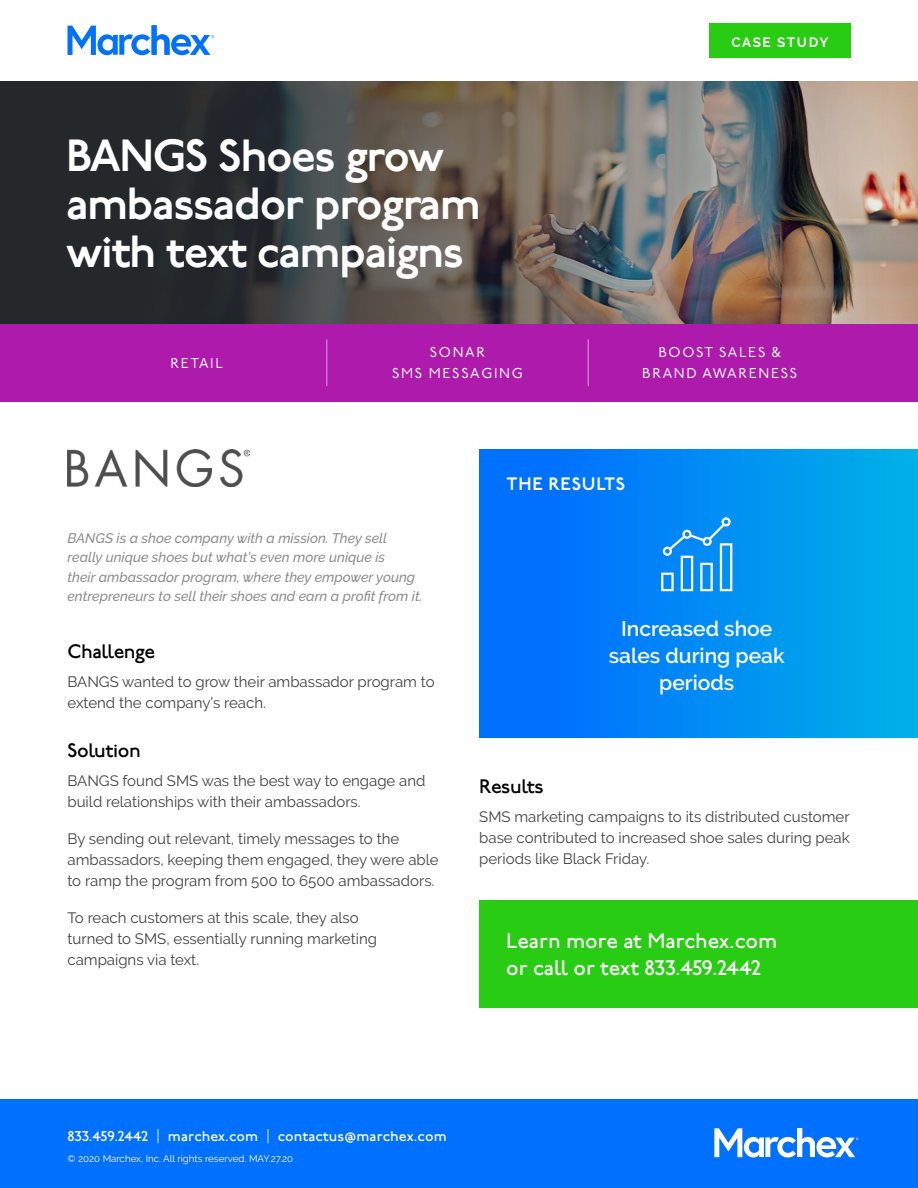
<style>
.page{position:relative;width:918px;height:1188px;background:#fff}
.page>*{position:absolute;margin:0;border:0;box-sizing:border-box;transform-origin:0 0}
.t1{font:600 45px/48px "P22 Underground";letter-spacing:-.03em;color:#fff}
.t2{font:500 21px/27px "P22 Underground";color:#fff}
.t3{font:600 21px/27px "Raleway";color:#fff;text-align:center}
.t4{font:500 19.5px "P22 Underground";letter-spacing:-.02em;color:#000}
.t5{font:600 18px "P22 Underground";letter-spacing:.04em;color:#fff}
.t6{font:15px/21px "Raleway";color:#414042}
.t7{font:14.25px/21px "P22 Underground";letter-spacing:.115em;color:#fff;text-align:center}
.t8{font:500 14.25px "P22 Underground";letter-spacing:.01em;color:#fff}
.t9{font:italic 500 13.8px/19.5px "Raleway";color:#8d8d8e}
.t10{font:700 13.5px "Raleway";letter-spacing:.115em;color:#fff}
.t11{font:9.75px "Raleway";color:#fff}
.s1{font-weight:300}
</style>
<div class="page">
<div style="left:0;top:324px;width:918px;height:78px;background:#ad1aac"></div>
<hr style="left:326px;top:339px;width:1px;height:47px;background:#fff">
<hr style="left:588px;top:339px;width:1px;height:47px;background:#fff">
<div style="left:479px;top:449px;width:439px;height:289px;background:linear-gradient(to right,#0067ff,#00b0e7)"></div>
<div style="left:479px;top:900px;width:439px;height:108px;background:#28cc12"></div>
<img style="left:67px;top:450px;width:182px;height:36px">
<div style="left:661px;top:573px;width:13px;height:18px;border:2px solid #fff"></div>
<div style="left:681px;top:556px;width:12px;height:35px;border:2px solid #fff"></div>
<div style="left:700px;top:563px;width:13px;height:28px;border:2px solid #fff"></div>
<div style="left:720px;top:543px;width:12px;height:48px;border:2px solid #fff"></div>
<svg style="left:667px;top:522px;width:60px;height:30px;background:#1694f5"></svg>
<div style="left:663px;top:547px;width:9px;height:9px;border:2px solid #fff;border-radius:50%"></div>
<div style="left:682px;top:530px;width:10px;height:9px;border:2px solid #fff;border-radius:50%"></div>
<div style="left:703px;top:537px;width:9px;height:9px;border:2px solid #fff;border-radius:50%"></div>
<div style="left:722px;top:517px;width:9px;height:9px;border:2px solid #fff;border-radius:50%"></div>
<img style="left:0;top:81px;width:918px;height:243px">
<svg style="left:68px;top:25px;width:146px;height:30px"></svg>
<div style="left:709px;top:23px;width:141px;height:35px;background:#28cc12"></div>
<div style="left:0;top:1099px;width:918px;height:89px;background:#0070ff"></div>
<svg style="left:714px;top:1128px;width:145px;height:30px"></svg>
<h1 class="t1" style="left:66px;top:134px;width:416px">BANGS Shoes grow ambassador program with text campaigns</h1>
<p class="t7" style="left:170px;top:353px;width:54px">RETAIL</p>
<p class="t7" style="left:392px;top:342px;width:132px">SONAR<br>SMS MESSAGING</p>
<p class="t10" style="left:731px;top:34px;width:98px">CASE STUDY</p>
<p class="t7" style="left:642px;top:342px;width:157px">BOOST SALES &amp;<br>BRAND AWARENESS</p>
<p class="t9" style="left:68px;top:528px;width:357px">BANGS is a shoe company with a mission. They sell really unique shoes but what’s even more unique is<br>their ambassador program, where they empower young entrepreneurs to sell their shoes and earn a profit from it.</p>
<p class="t5" style="left:507px;top:473px;width:120px">THE RESULTS</p>
<h3 class="t4" style="left:68px;top:641px;width:89px">Challenge</h3>
<p class="t6" style="left:68px;top:671px;width:369px">BANGS wanted to grow their ambassador program to extend the company’s reach.</p>
<h3 class="t4" style="left:68px;top:740px;width:75px">Solution</h3>
<p class="t6" style="left:68px;top:770px;width:360px">BANGS found SMS was the best way to engage and build relationships with their ambassadors.</p>
<p class="t6" style="left:68px;top:828px;width:373px">By sending out relevant, timely messages to the ambassadors, keeping them engaged, they were able to ramp the program from 500 to 6500 ambassadors.</p>
<p class="t6" style="left:68px;top:907px;width:311px">To reach customers at this scale, they also turned to SMS, essentially running marketing campaigns via text.</p>
<h2 class="t3" style="left:609px;top:615px;width:177px">Increased shoe sales during peak periods</h2>
<h3 class="t4" style="left:479px;top:776px;width:66px">Results</h3>
<p class="t6" style="left:479px;top:806px;width:372px;text-align:justify">SMS marketing campaigns to its distributed customer base contributed to increased shoe sales during peak periods like Black Friday.</p>
<h2 class="t2" style="left:506px;top:928px;width:272px">Learn more at Marchex.com or call or text 833.459.2442</h2>
<p class="t8" style="left:68px;top:1128px;width:381px">833.459.2442 <span class="s1">|</span> marchex.com <span class="s1">|</span> contactus@marchex.com</p>
<p class="t11" style="left:68px;top:1153px;width:227px">© 2020 Marchex, Inc. All rights reserved. MAY.27.20</p>
</div>
